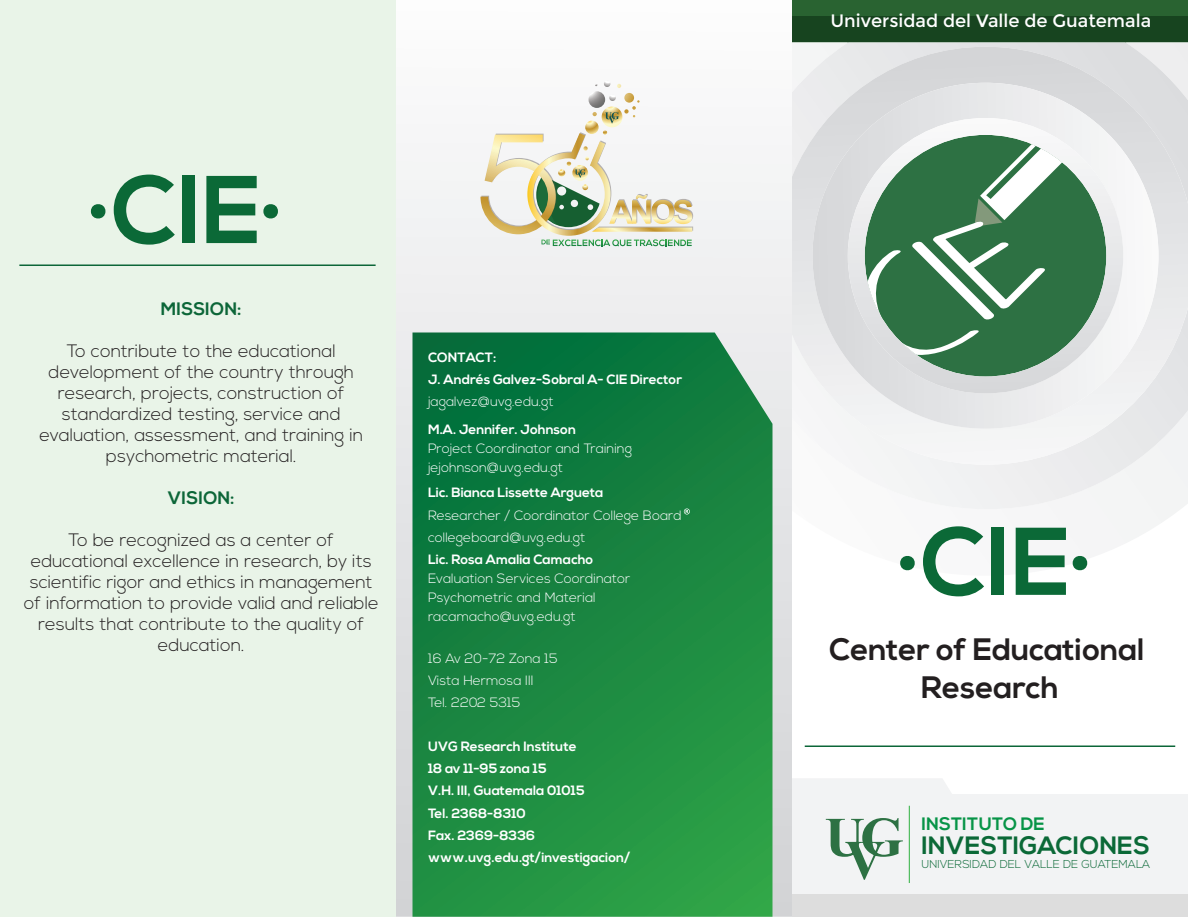
<style>
.page{position:relative;width:1188px;height:918px;background:#fff}
.page>*{position:absolute;margin:0;border:0;box-sizing:border-box;transform-origin:0 0}
.t1{font:700 96px "Nexa";letter-spacing:.015em;color:#0b6937}
.t2{font:700 31.05px/37.2px "Nexa";color:#231f20;text-align:center}
.t3{font:700 25.05px "Nexa";color:#0b6937}
.t4{font:300 18px/21px "Nexa";color:#231f20;text-align:center}
.t5{font:18px "Montserrat";color:#fff}
.t6{font:700 18px "Nexa";color:#0c6638}
.t7{font:700 18px "Nexa";color:#079447}
.t8{font:300 13.5px/19.2px "Nexa";color:#fff}
.t9{font:700 13.5px/22.2px "Nexa";color:#fff}
.t10{font:300 11.4px "Nexa";color:#0b6937}
</style>
<div class="page">
<div style="left:0;top:0;width:396px;height:917px;background:#e9f4e8"></div>
<div style="left:792px;top:0;width:396px;height:42px;background:#296331"></div>
<div style="left:792px;top:16px;width:396px;height:26px;background:#17441f"></div>
<div style="left:792px;top:794px;width:396px;height:123px;background:#f2f3f4"></div>
<svg style="left:792px;top:779px;width:160px;height:101px"></svg>
<hr style="left:909px;top:806px;width:1px;height:77px;background:#3ab54a">
<div style="left:792px;top:895px;width:396px;height:22px;background:#ddd"></div>
<svg style="left:1102px;top:509px;width:78px;height:34px"></svg>
<svg style="left:792px;top:42px;width:396px;height:467px"></svg>
<svg style="left:792px;top:47px;width:396px;height:418px"></svg>
<svg style="left:813px;top:83px;width:346px;height:346px"></svg>
<svg style="left:848px;top:118px;width:275px;height:275px"></svg>
<div style="left:865px;top:135px;width:241px;height:242px;background:#2d7143;border-radius:50%"></div>
<svg style="left:865px;top:135px;width:209px;height:232px"></svg>
<hr style="left:805px;top:746px;width:370px;height:1px;background:#0c6638">
<svg style="left:396px;top:83px;width:396px;height:834px"></svg>
<svg style="left:412px;top:333px;width:360px;height:584px;background:#1b8843"></svg>
<hr style="left:19px;top:265px;width:357px;height:1px;background:#0c6638">
<svg style="left:684px;top:508px;width:6px;height:7px"></svg>
<svg style="left:585px;top:121px;width:14px;height:13px"></svg>
<svg style="left:602px;top:107px;width:20px;height:20px"></svg>
<svg style="left:593px;top:112px;width:4px;height:4px"></svg>
<svg style="left:589px;top:91px;width:16px;height:17px"></svg>
<svg style="left:604px;top:82px;width:36px;height:41px"></svg>
<svg style="left:480px;top:130px;width:213px;height:116px"></svg>
<h1 class="t1" style="left:89px;top:155px;width:196px">·CIE·</h1>
<p class="t6" style="left:161px;top:298px;width:82px">MISSION:</p>
<p class="t4" style="left:39px;top:341px;width:325px">To contribute to the educational development of the country through research, projects, construction of standardized testing, service and evaluation, assessment, and training in psychometric material.</p>
<p class="t6" style="left:168px;top:487px;width:68px">VISION:</p>
<p class="t4" style="left:24px;top:530px;width:356px">To be recognized as a center of educational excellence in research, by its scientific rigor and ethics in management of information to provide valid and reliable results that contribute to the quality of education.</p>
<p class="t9" style="left:428px;top:346px;width:256px">CONTACT:<br>J. Andrés Galvez-Sobral A- CIE Director</p>
<p class="t8" style="left:428px;top:392px;width:127px">jagalvez@uvg.edu.gt</p>
<p class="t9" style="left:428px;top:419px;width:149px">M.A. Jennifer. Johnson</p>
<p class="t8" style="left:428px;top:440px;width:206px">Project Coordinator and Training jejohnson@uvg.edu.gt</p>
<p class="t9" style="left:428px;top:482px;width:177px">Lic. Bianca Lissette Argueta</p>
<p class="t8" style="left:428px;top:504px;width:255px;line-height:22.2px">Researcher / Coordinator College Board collegeboard@uvg.edu.gt</p>
<p class="t9" style="left:428px;top:549px;width:167px">Lic. Rosa Amalia Camacho</p>
<p class="t8" style="left:428px;top:569px;width:204px">Evaluation Services Coordinator<br>Psychometric and Material racamacho@uvg.edu.gt</p>
<p class="t8" style="left:428px;top:647px;width:131px;line-height:22.2px">16 Av 20-72 Zona 15<br>Vista Hermosa III<br>Tel. 2202 5315</p>
<p class="t9" style="left:428px;top:736px;width:204px">UVG Research Institute<br>18 av 11-95 zona 15<br>V.H. III, Guatemala 01015<br>Tel. 2368-8310<br>Fax. 2369-8336 www.uvg.edu.gt/investigacion/</p>
<p class="t5" style="left:831px;top:10px;width:322px">Universidad del Valle de Guatemala</p>
<h1 class="t1" style="left:899px;top:506px;width:196px">·CIE·</h1>
<h2 class="t2" style="left:829px;top:632px;width:317px">Center of Educational<br>Research</h2>
<p class="t7" style="left:922px;top:813px;width:125px">INSTITUTO DE</p>
<h3 class="t3" style="left:922px;top:831px;width:230px">INVESTIGACIONES</h3>
<p class="t10" style="left:922px;top:857px;width:230px">UNIVERSIDAD DEL VALLE DE GUATEMALA</p>
</div>
